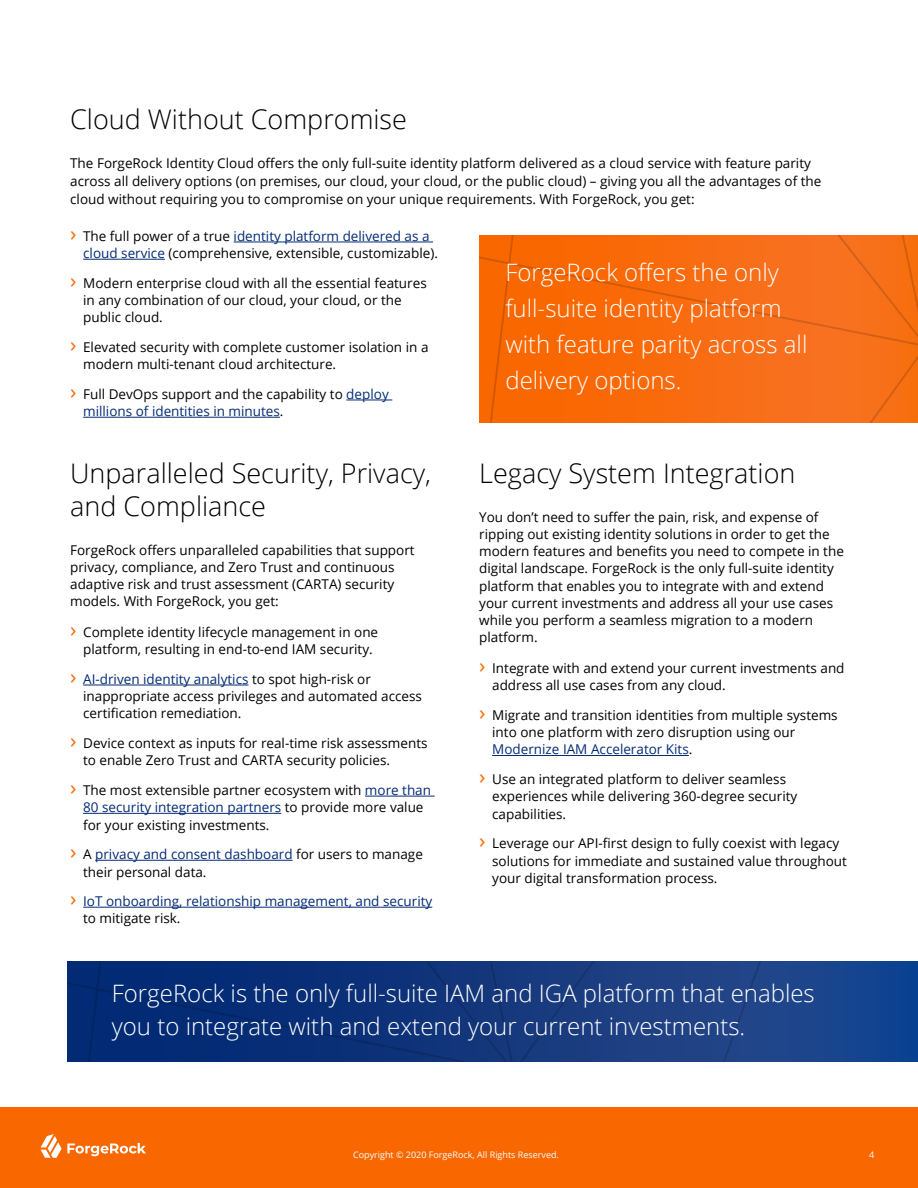
<style>
.page{position:relative;width:918px;height:1188px;background:#fff}
.page>*{position:absolute;margin:0;border:0;box-sizing:border-box;transform-origin:0 0}
.t1{font:300 27px/33px "Open Sans";color:#000}
.t2{font:300 24px/36px "Open Sans";color:#fff}
.t3{font:13.5px/17.2px "Open Sans";color:#000}
.t4{font:13.5px/17.2px "Open Sans";color:#032b75}
.t5{font:9px "Open Sans";color:#fff}
.s1{font-size:21px;color:#f96700}
.s2{color:#032b75}
.s3{color:#000}
</style>
<div class="page">
<div style="left:0;top:1107px;width:918px;height:81px;background:#f96700"></div>
<svg style="left:41px;top:1134px;width:105px;height:24px"></svg>
<svg style="left:611px;top:349px;width:307px;height:74px;background:#f76d15"></svg>
<svg style="left:611px;top:235px;width:307px;height:114px;background:#f76d15"></svg>
<div style="left:479px;top:235px;width:132px;height:188px;background:#f96701"></div>
<hr style="left:83px;top:685px;width:166px;height:1px;background:#032b75">
<hr style="left:365px;top:796px;width:70px;height:1px;background:#032b75">
<hr style="left:83px;top:813px;width:198px;height:1px;background:#032b75">
<hr style="left:95px;top:860px;width:198px;height:1px;background:#032b75">
<hr style="left:83px;top:907px;width:349px;height:1px;background:#032b75">
<hr style="left:234px;top:242px;width:199px;height:1px;background:#032b75">
<hr style="left:83px;top:259px;width:82px;height:1px;background:#032b75">
<hr style="left:346px;top:400px;width:46px;height:1px;background:#032b75">
<hr style="left:83px;top:417px;width:197px;height:1px;background:#032b75">
<hr style="left:492px;top:755px;width:197px;height:1px;background:#032b75">
<div style="left:67px;top:961px;width:851px;height:101px;background:linear-gradient(to bottom,#17448d,#17448d)"></div>
<div style="left:199px;top:961px;width:116px;height:101px;background:#062d76"></div>
<div style="left:67px;top:961px;width:132px;height:101px;background:#032b75"></div>
<svg style="left:315px;top:961px;width:450px;height:101px;background:#16397e"></svg>
<h1 class="t1" style="left:70px;top:102px;width:338px">Cloud Without Compromise</h1>
<p class="t3" style="left:70px;top:154px;width:753px;line-height:18px">The ForgeRock Identity Cloud offers the only full-suite identity platform delivered as a cloud service with feature parity across all delivery options (on premises, our cloud, your cloud, or the public cloud) – giving you all the advantages of the cloud without requiring you to compromise on your unique requirements. With ForgeRock, you get:</p>
<p class="t3" style="left:83px;top:227px;width:356px;text-indent:-13px"><span class="s1">›</span> The full power of a true <span class="s2">identity platform delivered as a cloud service</span> (comprehensive, extensible, customizable).</p>
<p class="t3" style="left:83px;top:274px;width:345px;text-indent:-13px"><span class="s1">›</span> Modern enterprise cloud with all the essential features in any combination of our cloud, your cloud, or the public cloud.</p>
<p class="t3" style="left:83px;top:338px;width:347px;text-indent:-13px"><span class="s1">›</span> Elevated security with complete customer isolation in a modern multi-tenant cloud architecture.</p>
<p class="t3" style="left:83px;top:385px;width:307px;text-indent:-13px"><span class="s1">›</span> Full DevOps support and the capability to <span class="s2">deploy millions of identities in minutes</span>.</p>
<h1 class="t1" style="left:70px;top:456px;width:362px">Unparalleled Security, Privacy, and Compliance</h1>
<p class="t3" style="left:70px;top:541px;width:346px">ForgeRock offers unparalleled capabilities that support privacy, compliance, and Zero Trust and continuous adaptive risk and trust assessment (CARTA) security models. With ForgeRock, you get:</p>
<p class="t3" style="left:70px;top:623px;width:309px;text-align:center"><span class="s1">›</span> Complete identity lifecycle management in one platform, resulting in end-to-end IAM security.</p>
<p class="t3" style="left:83px;top:670px;width:340px;text-indent:-13px"><span class="s1">›</span> <span class="s2">AI-driven identity analytics</span> to spot high-risk or inappropriate access privileges and automated access certification remediation.</p>
<p class="t3" style="left:83px;top:734px;width:346px;text-indent:-13px"><span class="s1">›</span> Device context as inputs for real-time risk assessments to enable Zero Trust and CARTA security policies.</p>
<p class="t3" style="left:83px;top:781px;width:349px;text-indent:-13px"><span class="s1">›</span> The most extensible partner ecosystem with <span class="s2">more than<br>80 security integration partners</span> to provide more value for your existing investments.</p>
<p class="t3" style="left:83px;top:845px;width:341px;text-indent:-13px"><span class="s1">›</span> A <span class="s2">privacy and consent dashboard</span> for users to manage their personal data.</p>
<p class="t4" style="left:83px;top:892px;width:351px;text-indent:-13px"><span class="s1">›</span> IoT onboarding, relationship management, and security <span class="s3">to mitigate risk.</span></p>
<h2 class="t2" style="left:505px;top:254px;width:304px">ForgeRock offers the only full-suite identity platform with feature parity across all delivery options.</h2>
<h1 class="t1" style="left:479px;top:456px;width:318px">Legacy System Integration</h1>
<p class="t3" style="left:479px;top:508px;width:366px">You don’t need to suffer the pain, risk, and expense of ripping out existing identity solutions in order to get the modern features and benefits you need to compete in the digital landscape. ForgeRock is the only full-suite identity platform that enables you to integrate with and extend your current investments and address all your use cases while you perform a seamless migration to a modern platform.</p>
<p class="t3" style="left:492px;top:659px;width:354px;text-indent:-13px"><span class="s1">›</span> Integrate with and extend your current investments and address all use cases from any cloud.</p>
<p class="t3" style="left:492px;top:706px;width:347px;text-indent:-13px"><span class="s1">›</span> Migrate and transition identities from multiple systems into one platform with zero disruption using our<br><span class="s2">Modernize IAM Accelerator Kits</span>.</p>
<p class="t3" style="left:492px;top:770px;width:307px;text-indent:-13px"><span class="s1">›</span> Use an integrated platform to deliver seamless experiences while delivering 360-degree security capabilities.</p>
<p class="t3" style="left:492px;top:834px;width:356px;text-indent:-13px"><span class="s1">›</span> Leverage our API-first design to fully coexist with legacy solutions for immediate and sustained value throughout your digital transformation process.</p>
<h2 class="t2" style="left:112px;top:976px;width:704px;line-height:33px">ForgeRock is the only full-suite IAM and IGA platform that enables you to integrate with and extend your current investments.</h2>
<p class="t5" style="left:353px;top:1148px;width:207px">Copyright © 2020 ForgeRock, All Rights Reserved.</p>
<p class="t5" style="left:869px;top:1149px;width:7px">4</p>
</div>
